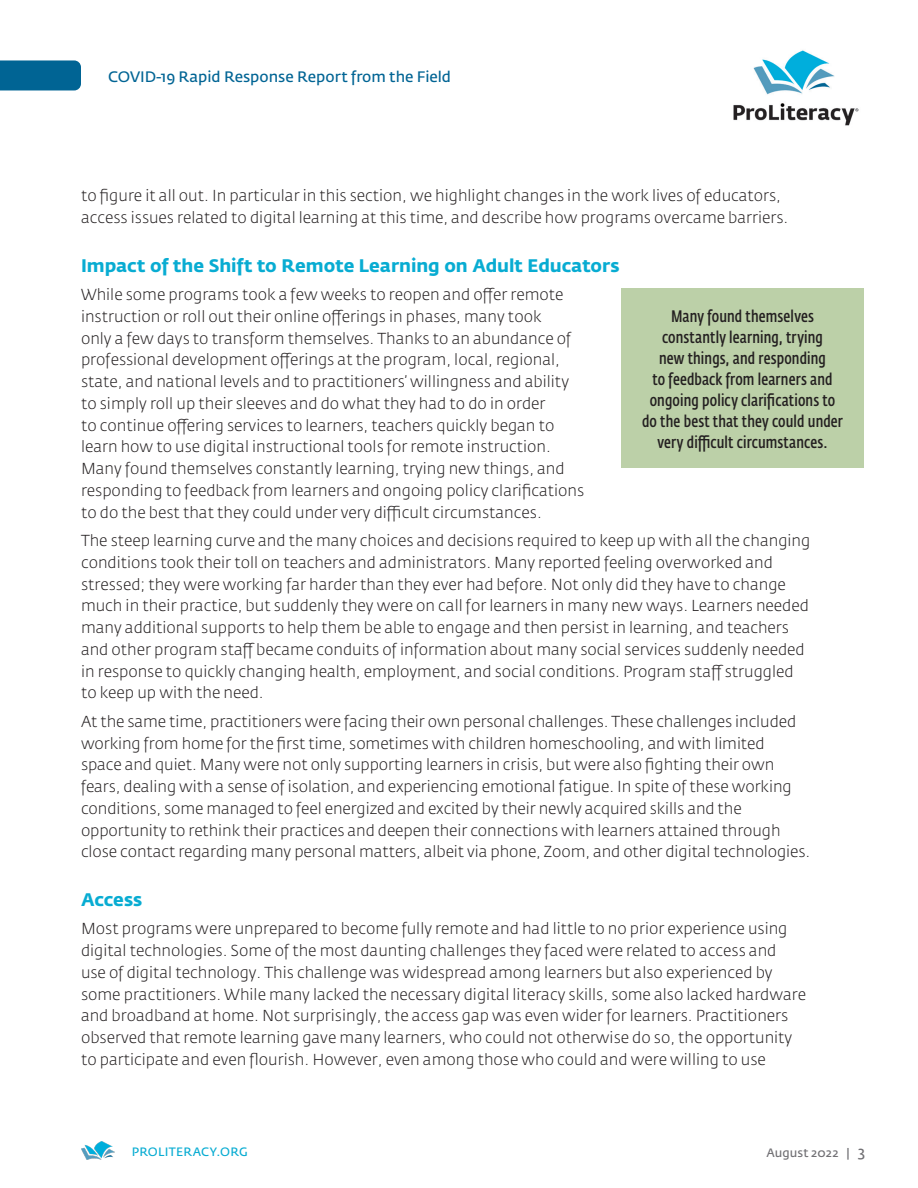
<style>
.page{position:relative;width:918px;height:1188px;background:#fff}
.page>*{position:absolute;margin:0;border:0;box-sizing:border-box;transform-origin:0 0}
.t1{font:700 18px "Fedra Sans Pro";letter-spacing:-.005em;color:#08acd2}
.callout_box_copy{font:600 16.5px/21px "Fedra Sans Cond Std";letter-spacing:.01em;color:#231f20;text-align:center}
.body{font:300 15.75px/21.8px "Fedra Sans Pro";color:#231f20}
.t2{font:15px "Fedra Sans Pro";color:#006494}
.t3{font:12px "Fedra Sans Pro";letter-spacing:.025em;color:#08acd2}
.t4{font:12px "Fedra Sans Pro";letter-spacing:.01em;color:#717074}
.s1{font-size:15px}
</style>
<div class="page">
<img style="left:81px;top:1141px;width:34px;height:19px">
<div style="left:0;top:60px;width:81px;height:30px;background:#006494"></div>
<img style="left:733px;top:50px;width:126px;height:76px">
<div style="left:621px;top:289px;width:243px;height:179px;background:#bcd0a8"></div>
<p class="t2" style="left:108px;top:68px;width:344px">COVID-19 Rapid Response Report from the Field</p>
<p class="body" style="left:81px;top:185px;width:709px">to figure it all out. In particular in this section, we highlight changes in the work lives of educators, access issues related to digital learning at this time, and describe how programs overcame barriers.</p>
<h4 class="t1" style="left:81px;top:254px;width:540px">Impact of the Shift to Remote Learning on Adult Educators</h4>
<p class="body" style="left:81px;top:284px;width:505px">While some programs took a few weeks to reopen and offer remote instruction or roll out their online offerings in phases, many took<br>only a few days to transform themselves. Thanks to an abundance of professional development offerings at the program, local, regional, state, and national levels and to practitioners’ willingness and ability to simply roll up their sleeves and do what they had to do in order<br>to continue offering services to learners, teachers quickly began to learn how to use digital instructional tools for remote instruction.<br>Many found themselves constantly learning, trying new things, and responding to feedback from learners and ongoing policy clarifications to do the best that they could under very difficult circumstances.</p>
<p class="body" style="left:81px;top:530px;width:731px">The steep learning curve and the many choices and decisions required to keep up with all the changing conditions took their toll on teachers and administrators. Many reported feeling overworked and stressed; they were working far harder than they ever had before. Not only did they have to change much in their practice, but suddenly they were on call for learners in many new ways. Learners needed many additional supports to help them be able to engage and then persist in learning, and teachers and other program staff became conduits of information about many social services suddenly needed in response to quickly changing health, employment, and social conditions. Program staff struggled to keep up with the need.</p>
<p class="body" style="left:81px;top:710px;width:731px">At the same time, practitioners were facing their own personal challenges. These challenges included working from home for the first time, sometimes with children homeschooling, and with limited<br>space and quiet. Many were not only supporting learners in crisis, but were also fighting their own fears, dealing with a sense of isolation, and experiencing emotional fatigue. In spite of these working conditions, some managed to feel energized and excited by their newly acquired skills and the opportunity to rethink their practices and deepen their connections with learners attained through close contact regarding many personal matters, albeit via phone, Zoom, and other digital technologies.</p>
<h4 class="t1" style="left:81px;top:888px;width:63px">Access</h4>
<p class="body" style="left:81px;top:918px;width:727px">Most programs were unprepared to become fully remote and had little to no prior experience using digital technologies. Some of the most daunting challenges they faced were related to access and<br>use of digital technology. This challenge was widespread among learners but also experienced by some practitioners. While many lacked the necessary digital literacy skills, some also lacked hardware and broadband at home. Not surprisingly, the access gap was even wider for learners. Practitioners observed that remote learning gave many learners, who could not otherwise do so, the opportunity to participate and even flourish. However, even among those who could and were willing to use</p>
<p class="callout_box_copy" style="left:642px;top:306px;width:202px">Many found themselves constantly learning, trying<br>new things, and responding<br>to feedback from learners and ongoing policy clarifications to do the best that they could under very difficult circumstances.</p>
<p class="t3" style="left:132px;top:1144px;width:117px">PROLITERACY.ORG</p>
<p class="t4" style="left:766px;top:1145px;width:100px">August 2022 | <span class="s1">3</span></p>
</div>
